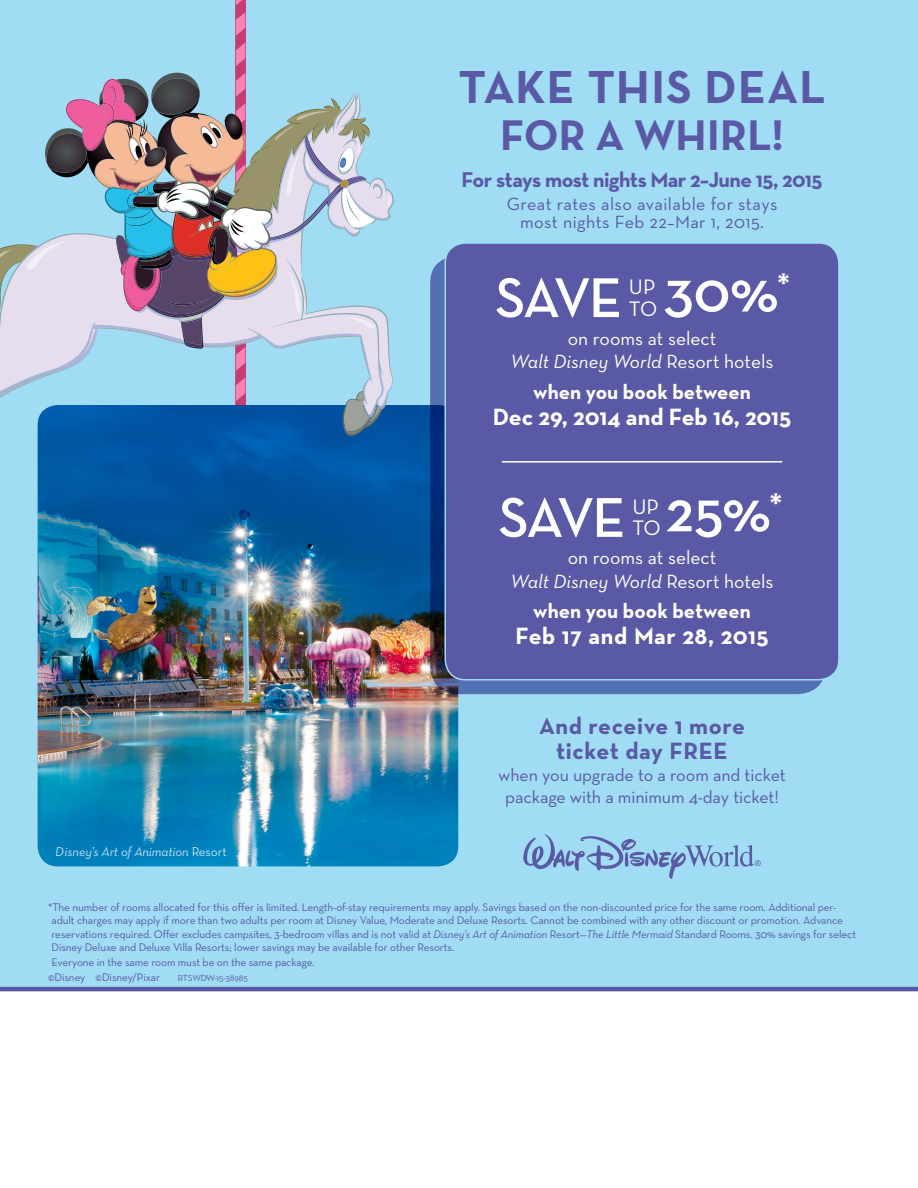
<style>
.page{position:relative;width:918px;height:1188px;background:#fff}
.page>*{position:absolute;margin:0;border:0;box-sizing:border-box;transform-origin:0 0}
.t1{font:59.85px "Neutraface Text Demi Alt";color:#fff}
.t2{font:57px "Neutraface Text Demi Alt";letter-spacing:-.045em;color:#fff}
.t3{font:700 46.95px "Neutra Text";letter-spacing:.02em;color:#5a59a5}
.t4{font:700 43.65px "Neutra Text";letter-spacing:.005em;color:#5a59a5}
.t5{font:700 24px "Neutra Text";letter-spacing:.025em;color:#5a59a5}
.t6{font:700 24px "Neutra Text";color:#fff}
.t7{font:700 24px "Neutra Text";letter-spacing:.025em;color:#fff}
.t8{font:700 21.75px "Neutra Text";letter-spacing:-.025em;color:#5a59a5}
.t9{font:21.3px "Neutra Text";letter-spacing:-.02em;color:#fff}
.t10{font:700 21px "Neutra Text";color:#fff}
.t11{font:italic 19.5px "Neutra Text";color:#fff}
.t12{font:19.5px "Neutra Text";color:#fff}
.t13{font:18px/21.8px "Neutra Text";letter-spacing:-.005em;color:#5a59a5;text-align:center}
.t14{font:18px/18px "Neutra Text";letter-spacing:.025em;color:#5a59a5;text-align:center}
.t15{font:italic 13.2px "Neutra Text";letter-spacing:-.01em;color:#fff}
.t16{font:11.25px/13.5px "Neutra Text";letter-spacing:-.01em;color:#5a59a5}
.t17{font:9px "Neutra Text";letter-spacing:-.015em;color:#5a59a5}
.s1{font-style:normal}
.s2{font-style:italic}
</style>
<div class="page">
<div style="left:0;top:0;width:918px;height:988px;background:#a0dcf4"></div>
<img style="left:38px;top:405px;width:420px;height:461px">
<svg style="left:430px;top:256px;width:395px;height:438px;background:#395693"></svg>
<hr style="left:0;top:987px;width:918px;height:4px;background:#5a59a5">
<div style="left:445px;top:243px;width:394px;height:437px;background:#5a59a5;border-radius:20px"></div>
<div style="left:444px;top:242px;width:396px;height:439px;border:2px solid #a0dcf4;border-radius:20px"></div>
<svg style="left:0;top:0;width:391px;height:498px"></svg>
<hr style="left:502px;top:461px;width:280px;height:2px;background:#fff">
<svg style="left:523px;top:834px;width:238px;height:45px"></svg>
<p class="t3" style="left:458px;top:58px;width:369px">TAKE THIS DEAL</p>
<p class="t4" style="left:500px;top:108px;width:285px">FOR A WHIRL!</p>
<p class="t8" style="left:462px;top:166px;width:362px">For stays most nights Mar 2–June 15, 2015</p>
<p class="t14" style="left:507px;top:194px;width:272px">Great rates also available for stays most nights Feb 22–Mar 1, 2015.</p>
<p class="t2" style="left:495px;top:262px;width:129px">SAVE</p>
<p class="t9" style="left:629px;top:274px;width:28px">UP</p>
<p class="t9" style="left:629px;top:295px;width:30px">TO</p>
<p class="t1" style="left:663px;top:254px;width:129px">30%<sup>*</sup></p>
<p class="t12" style="left:568px;top:326px;width:150px">on rooms at select</p>
<p class="t11" style="left:511px;top:350px;width:264px">Walt Disney World <span class="s1">Resort hotels</span></p>
<p class="t10" style="left:533px;top:379px;width:219px">when you book between</p>
<p class="t6" style="left:493px;top:401px;width:300px">Dec 29, 2014 and Feb 16, 2015</p>
<p class="t2" style="left:499px;top:482px;width:129px">SAVE</p>
<p class="t1" style="left:665px;top:473px;width:119px">25%<sup>*</sup></p>
<p class="t9" style="left:632px;top:494px;width:28px">UP</p>
<p class="t9" style="left:632px;top:515px;width:30px">TO</p>
<p class="t12" style="left:568px;top:546px;width:150px">on rooms at select</p>
<p class="t11" style="left:511px;top:569px;width:264px">Walt Disney World <span class="s1">Resort hotels</span></p>
<p class="t10" style="left:533px;top:598px;width:219px">when you book between</p>
<p class="t7" style="left:515px;top:621px;width:255px">Feb 17 and Mar 28, 2015</p>
<p class="t15" style="left:56px;top:844px;width:172px">Disney’s Art of Animation <span class="s1">Resort</span></p>
<p class="t5" style="left:539px;top:710px;width:208px">And receive 1 more</p>
<p class="t5" style="left:556px;top:736px;width:173px">ticket day FREE</p>
<p class="t13" style="left:498px;top:763px;width:289px">when you upgrade to a room and ticket package with a minimum 4-day ticket!</p>
<p class="t16" style="left:52px;top:900px;width:806px;text-indent:-4px">*The number of rooms allocated for this offer is limited. Length-of-stay requirements may apply. Savings based on the non-discounted price for the same room. Additional per&shy;adult charges may apply if more than two adults per room at Disney Value, Moderate and Deluxe Resorts. Cannot be combined with any other discount or promotion. Advance reservations required. Offer excludes campsites, 3-bedroom villas and is not valid at <span class="s2">Disney’s Art of Animation</span> Resort—<span class="s2">The Little Mermaid</span> Standard Rooms. 30% savings for select Disney Deluxe and Deluxe Villa Resorts; lower savings may be available for other Resorts.</p>
<p class="t16" style="left:52px;top:955px;width:265px">Everyone in the same room must be on the same package.</p>
<p class="t16" style="left:48px;top:970px;width:114px">©Disney ©Disney/Pixar</p>
<p class="t17" style="left:178px;top:973px;width:71px">RTSWDW-15-38985</p>
</div>
